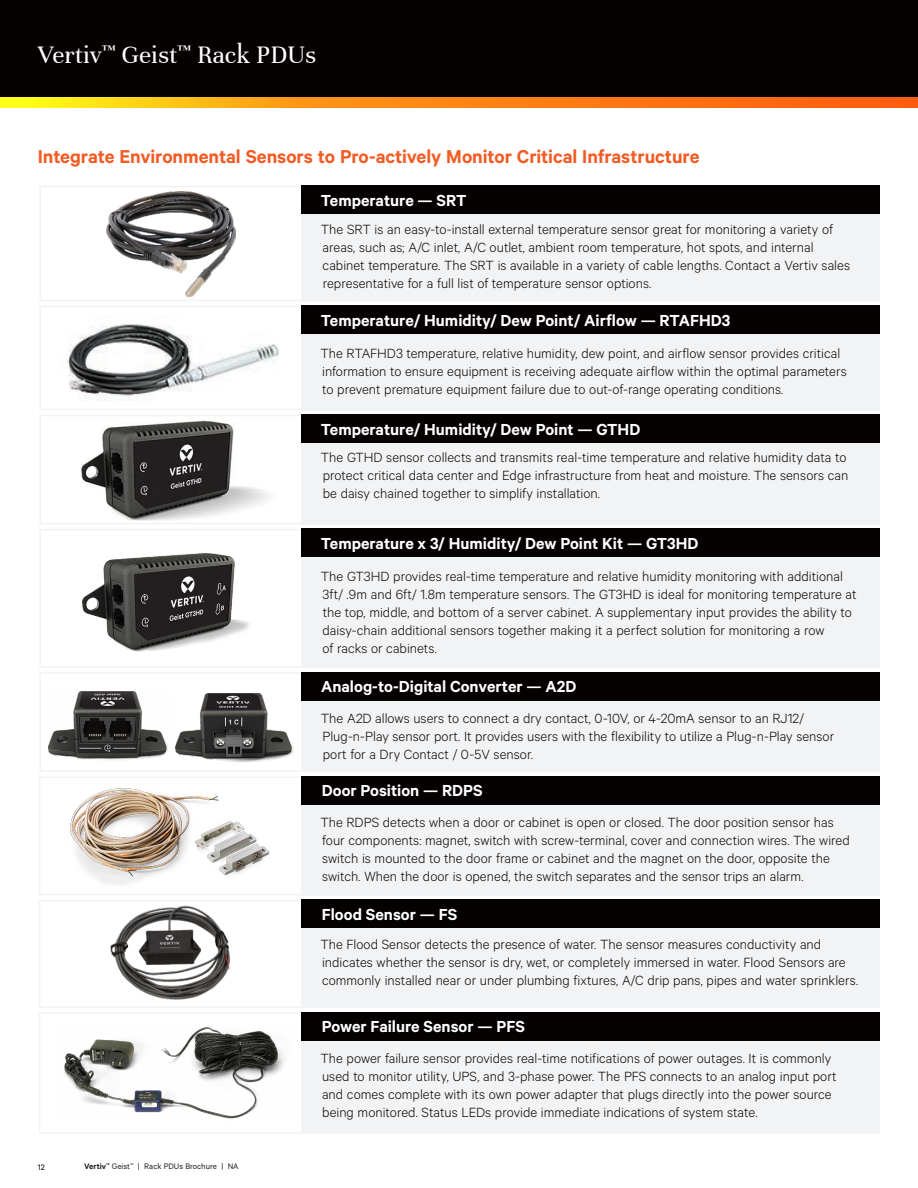
<style>
.page{position:relative;width:918px;height:1188px;background:#fff}
.page>*{position:absolute;margin:0;border:0;box-sizing:border-box;transform-origin:0 0}
.t1{font:27px "Unna";color:#fff}
.t2{font:600 21px "Calibre";letter-spacing:-.005em;color:#f15b24}
.t3{font:600 18px "Calibre";color:#fff}
.t4{font:300 15px/18px "Calibre";color:#060101}
.t5{font:9px "Calibre";color:#231f20}
.t6{font:9px "Calibre";color:#060101}
.s1{font-weight:600}
</style>
<div class="page">
<div style="left:0;top:0;width:918px;height:108px;background:#060101"></div>
<svg style="left:0;top:98px;width:918px;height:10px;background:#ff9314"></svg>
<img style="left:70px;top:788px;width:200px;height:96px">
<div style="left:39px;top:777px;width:274px;height:118px;border:2px solid #f2f3f4"></div>
<div style="left:301px;top:797px;width:579px;height:98px;background:#f2f3f4"></div>
<div style="left:301px;top:777px;width:579px;height:28px;background:#060101"></div>
<img style="left:110px;top:905px;width:120px;height:95px">
<div style="left:39px;top:900px;width:274px;height:108px;border:2px solid #f2f3f4"></div>
<div style="left:301px;top:919px;width:579px;height:89px;background:#f2f3f4"></div>
<div style="left:301px;top:900px;width:579px;height:28px;background:#060101"></div>
<div style="left:39px;top:1012px;width:274px;height:122px;border:2px solid #f2f3f4"></div>
<div style="left:301px;top:1033px;width:579px;height:101px;background:#f2f3f4"></div>
<div style="left:301px;top:1012px;width:579px;height:29px;background:#060101"></div>
<img style="left:64px;top:1027px;width:221px;height:92px">
<div style="left:39px;top:415px;width:274px;height:109px;border:2px solid #f2f3f4"></div>
<div style="left:302px;top:432px;width:578px;height:92px;background:#f2f3f4"></div>
<div style="left:301px;top:415px;width:579px;height:28px;background:#060101"></div>
<img style="left:70px;top:420px;width:209px;height:102px">
<div style="left:39px;top:186px;width:274px;height:115px;border:2px solid #f2f3f4"></div>
<div style="left:302px;top:204px;width:578px;height:97px;background:#f2f3f4"></div>
<div style="left:301px;top:186px;width:579px;height:28px;background:#060101"></div>
<img style="left:106px;top:191px;width:130px;height:105px">
<div style="left:39px;top:529px;width:274px;height:139px;border:2px solid #f2f3f4"></div>
<div style="left:302px;top:551px;width:578px;height:117px;background:#f2f3f4"></div>
<div style="left:301px;top:529px;width:579px;height:28px;background:#060101"></div>
<img style="left:82px;top:553px;width:167px;height:99px">
<div style="left:39px;top:306px;width:274px;height:104px;border:2px solid #f2f3f4"></div>
<div style="left:301px;top:328px;width:579px;height:82px;background:#f2f3f4"></div>
<div style="left:301px;top:306px;width:579px;height:28px;background:#060101"></div>
<img style="left:67px;top:324px;width:212px;height:77px">
<div style="left:39px;top:672px;width:274px;height:100px;border:2px solid #f2f3f4"></div>
<div style="left:302px;top:693px;width:578px;height:79px;background:#f2f3f4"></div>
<div style="left:301px;top:672px;width:579px;height:28px;background:#060101"></div>
<img style="left:48px;top:692px;width:120px;height:68px">
<img style="left:176px;top:693px;width:118px;height:70px">
<h1 class="t1" style="left:38px;top:39px;width:280px">Vertiv<sup>™</sup> Geist<sup>™</sup> Rack PDUs</h1>
<h2 class="t2" style="left:38px;top:144px;width:663px">Integrate Environmental Sensors to Pro-actively Monitor Critical Infrastructure</h2>
<p class="t3" style="left:321px;top:189px;width:147px">Temperature — SRT</p>
<p class="t4" style="left:321px;top:220px;width:531px">The SRT is an easy-to-install external temperature sensor great for monitoring a variety of areas, such as; A/C inlet, A/C outlet, ambient room temperature, hot spots, and internal cabinet temperature. The SRT is available in a variety of cable lengths. Contact a Vertiv sales representative for a full list of temperature sensor options.</p>
<p class="t3" style="left:321px;top:309px;width:411px">Temperature/ Humidity/ Dew Point/ Airflow — RTAFHD3</p>
<p class="t4" style="left:321px;top:344px;width:528px">The RTAFHD3 temperature, relative humidity, dew point, and airflow sensor provides critical information to ensure equipment is receiving adequate airflow within the optimal parameters to prevent premature equipment failure due to out-of-range operating conditions.</p>
<p class="t3" style="left:321px;top:418px;width:321px">Temperature/ Humidity/ Dew Point — GTHD</p>
<p class="t4" style="left:321px;top:448px;width:529px;text-align:justify">The GTHD sensor collects and transmits real-time temperature and relative humidity data to protect critical data center and Edge infrastructure from heat and moisture. The sensors can be daisy chained together to simplify installation.</p>
<p class="t3" style="left:321px;top:532px;width:379px">Temperature x 3/ Humidity/ Dew Point Kit — GT3HD</p>
<p class="t4" style="left:321px;top:567px;width:537px">The GT3HD provides real-time temperature and relative humidity monitoring with additional 3ft/ .9m and 6ft/ 1.8m temperature sensors. The GT3HD is ideal for monitoring temperature at the top, middle, and bottom of a server cabinet. A supplementary input provides the ability to daisy-chain additional sensors together making it a perfect solution for monitoring a row<br>of racks or cabinets.</p>
<p class="t3" style="left:321px;top:676px;width:257px">Analog-to-Digital Converter — A2D</p>
<p class="t4" style="left:321px;top:708px;width:515px">The A2D allows users to connect a dry contact, 0-10V, or 4-20mA sensor to an RJ12/<br>Plug-n-Play sensor port. It provides users with the flexibility to utilize a Plug-n-Play sensor port for a Dry Contact / 0-5V sensor.</p>
<p class="t3" style="left:322px;top:780px;width:162px">Door Position — RDPS</p>
<p class="t4" style="left:320px;top:812px;width:531px">The RDPS detects when a door or cabinet is open or closed. The door position sensor has four components: magnet, switch with screw-terminal, cover and connection wires. The wired switch is mounted to the door frame or cabinet and the magnet on the door, opposite the switch. When the door is opened, the switch separates and the sensor trips an alarm.</p>
<p class="t3" style="left:322px;top:904px;width:137px">Flood Sensor — FS</p>
<p class="t4" style="left:320px;top:935px;width:539px">The Flood Sensor detects the presence of water. The sensor measures conductivity and indicates whether the sensor is dry, wet, or completely immersed in water. Flood Sensors are commonly installed near or under plumbing fixtures, A/C drip pans, pipes and water sprinklers.</p>
<p class="t3" style="left:322px;top:1016px;width:205px">Power Failure Sensor — PFS</p>
<p class="t6" style="left:38px;top:1162px;width:9px">12</p>
<p class="t5" style="left:84px;top:1161px;width:156px"><span class="s1">Vertiv</span><sup>™</sup> Geist<sup>™</sup> | Rack PDUs Brochure | NA</p>
<p class="t4" style="left:320px;top:1049px;width:518px">The power failure sensor provides real-time notifications of power outages. It is commonly used to monitor utility, UPS, and 3-phase power. The PFS connects to an analog input port and comes complete with its own power adapter that plugs directly into the power source being monitored. Status LEDs provide immediate indications of system state.</p>
</div>
